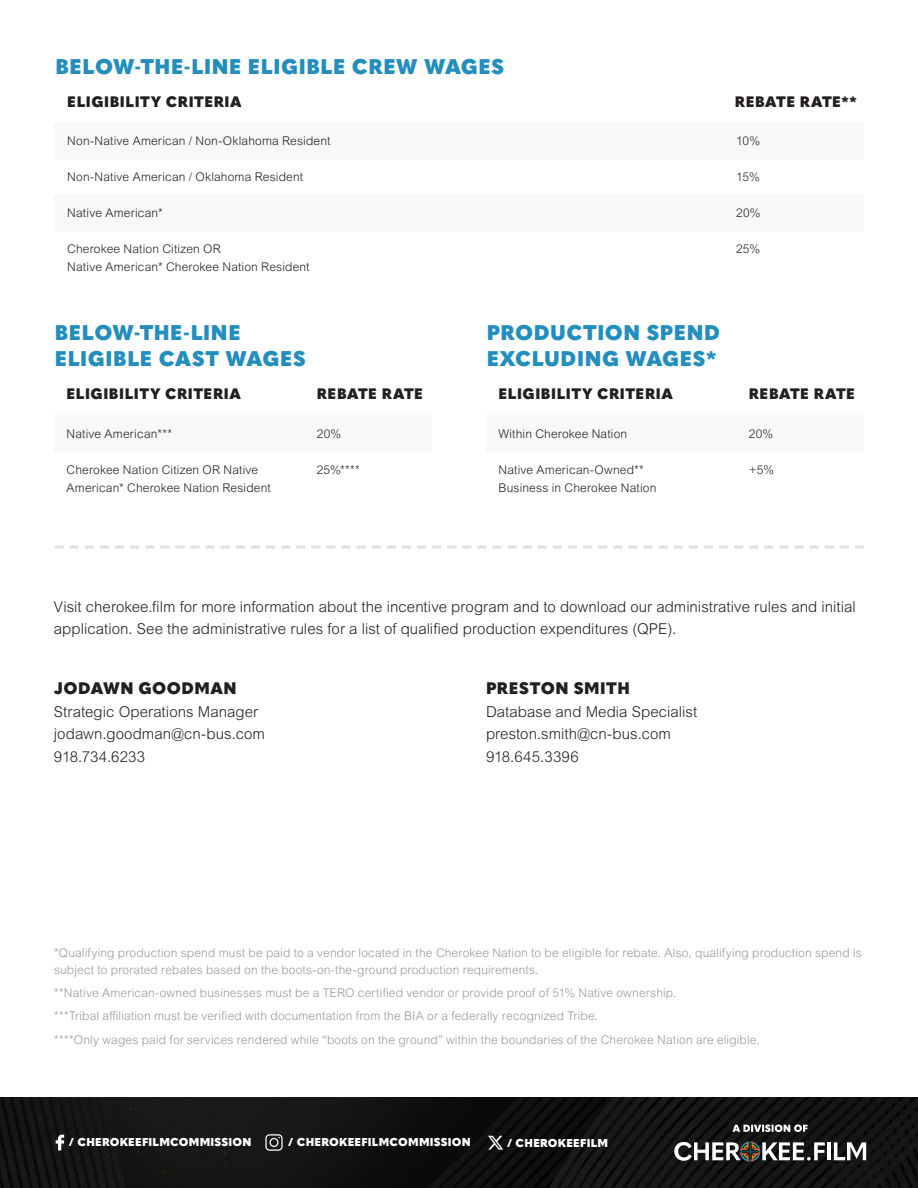
<style>
.page{position:relative;width:918px;height:1188px;background:#fff}
.page>*{position:absolute;margin:0;border:0;box-sizing:border-box;transform-origin:0 0}
.Subheadline{font:900 21px/25.5px "Quasimoda";letter-spacing:.025em;color:#238ebe}
.Subheadline-2{font:900 16.5px "Quasimoda";letter-spacing:.03em;color:#231f20}
.Subheadline-3{font:300 15px/22.5px "Arial MT Pro";letter-spacing:.005em;color:#231f20}
.Subheadline-4{font:900 15px "Quasimoda";letter-spacing:.035em;color:#231f20}
.Subheadline-5{font:300 12px/16.5px "Arial MT Pro";letter-spacing:.015em;color:#989999}
.Subheadline-6{font:300 12px/18px "Arial MT Pro";letter-spacing:.015em;color:#231f20}
.Headline{font:900 11.25px "Quasimoda";letter-spacing:.02em;color:#fff}
</style>
<div class="page">
<svg style="left:55px;top:546px;width:809px;height:3px"></svg>
<div style="left:54px;top:195px;width:810px;height:37px;background:#f8f8f7"></div>
<div style="left:54px;top:123px;width:810px;height:36px;background:#f8f8f7"></div>
<img style="left:0;top:1098px;width:918px;height:90px">
<svg style="left:732px;top:1125px;width:76px;height:7px"></svg>
<hr style="left:827px;top:1142px;width:4px;height:18px;background:#fff">
<svg style="left:834px;top:1142px;width:32px;height:18px"></svg>
<svg style="left:674px;top:1141px;width:151px;height:21px"></svg>
<svg style="left:265px;top:1134px;width:18px;height:17px"></svg>
<svg style="left:56px;top:1135px;width:8px;height:15px"></svg>
<img style="left:487px;top:1134px;width:17px;height:17px">
<div style="left:55px;top:415px;width:377px;height:37px;background:#f8f8f7"></div>
<div style="left:487px;top:415px;width:377px;height:37px;background:#f8f8f7"></div>
<p class="Subheadline" style="left:55px;top:52px;width:450px">BELOW-THE-LINE ELIGIBLE CREW WAGES</p>
<p class="Subheadline-4" style="left:67px;top:90px;width:176px">ELIGIBILITY CRITERIA</p>
<p class="Subheadline-4" style="left:735px;top:90px;width:123px">REBATE RATE**</p>
<p class="Subheadline-6" style="left:67px;top:132px;width:265px">Non-Native American / Non-Oklahoma Resident</p>
<p class="Subheadline-6" style="left:67px;top:168px;width:237px">Non-Native American / Oklahoma Resident</p>
<p class="Subheadline-6" style="left:67px;top:204px;width:97px">Native American*</p>
<p class="Subheadline-6" style="left:67px;top:240px;width:244px">Cherokee Nation Citizen OR<br>Native American* Cherokee Nation Resident</p>
<p class="Subheadline-6" style="left:736px;top:132px;width:25px">10%</p>
<p class="Subheadline-6" style="left:736px;top:168px;width:25px">15%</p>
<p class="Subheadline-6" style="left:736px;top:204px;width:26px">20%</p>
<p class="Subheadline-6" style="left:736px;top:240px;width:26px">25%</p>
<p class="Subheadline" style="left:55px;top:319px;width:253px">BELOW-THE-LINE<br>ELIGIBLE CAST WAGES</p>
<p class="Subheadline-4" style="left:67px;top:382px;width:176px">ELIGIBILITY CRITERIA</p>
<p class="Subheadline-4" style="left:317px;top:382px;width:108px">REBATE RATE</p>
<p class="Subheadline-6" style="left:67px;top:425px;width:107px">Native American***</p>
<p class="Subheadline-6" style="left:67px;top:461px;width:206px">Cherokee Nation Citizen OR Native<br>American* Cherokee Nation Resident</p>
<p class="Subheadline-6" style="left:317px;top:425px;width:26px">20%</p>
<p class="Subheadline-6" style="left:317px;top:461px;width:45px">25%****</p>
<p class="Subheadline" style="left:487px;top:319px;width:235px">PRODUCTION SPEND<br>EXCLUDING WAGES*</p>
<p class="Subheadline-4" style="left:499px;top:382px;width:176px">ELIGIBILITY CRITERIA</p>
<p class="Subheadline-4" style="left:749px;top:382px;width:108px">REBATE RATE</p>
<p class="Subheadline-6" style="left:499px;top:425px;width:130px">Within Cherokee Nation</p>
<p class="Subheadline-6" style="left:499px;top:461px;width:159px">Native American-Owned**<br>Business in Cherokee Nation</p>
<p class="Subheadline-6" style="left:749px;top:425px;width:26px">20%</p>
<p class="Subheadline-6" style="left:749px;top:461px;width:27px">+5%</p>
<p class="Subheadline-3" style="left:54px;top:596px;width:803px">Visit cherokee.film for more information about the incentive program and to download our administrative rules and initial application. See the administrative rules for a list of qualified production expenditures (QPE).</p>
<p class="Subheadline-2" style="left:54px;top:676px;width:184px">JODAWN GOODMAN</p>
<p class="Subheadline-3" style="left:54px;top:701px;width:206px">Strategic Operations Manager</p>
<p class="Subheadline-3" style="left:54px;top:723px;width:213px">jodawn.goodman@cn-bus.com</p>
<p class="Subheadline-3" style="left:54px;top:746px;width:93px">918.734.6233</p>
<p class="Subheadline-2" style="left:486px;top:676px;width:145px">PRESTON SMITH</p>
<p class="Subheadline-3" style="left:486px;top:701px;width:213px">Database and Media Specialist</p>
<p class="Subheadline-3" style="left:486px;top:723px;width:187px">preston.smith@cn-bus.com</p>
<p class="Subheadline-3" style="left:486px;top:746px;width:94px">918.645.3396</p>
<p class="Subheadline-5" style="left:54px;top:945px;width:809px">*Qualifying production spend must be paid to a vendor located in the Cherokee Nation to be eligible for rebate. Also, qualifying production spend is subject to prorated rebates based on the boots-on-the-ground production requirements.</p>
<p class="Subheadline-5" style="left:54px;top:985px;width:624px">**Native American-owned businesses must be a TERO certified vendor or provide proof of 51% Native ownership.</p>
<p class="Subheadline-5" style="left:54px;top:1008px;width:546px">***Tribal affiliation must be verified with documentation from the BIA or a federally recognized Tribe.</p>
<p class="Subheadline-5" style="left:54px;top:1031px;width:707px">****Only wages paid for services rendered while “boots on the ground” within the boundaries of the Cherokee Nation are eligible.</p>
<p class="Headline" style="left:69px;top:1134px;width:184px">/ CHEROKEEFILMCOMMISSION</p>
<p class="Headline" style="left:288px;top:1134px;width:184px">/ CHEROKEEFILMCOMMISSION</p>
<p class="Headline" style="left:507px;top:1134px;width:102px">/ CHEROKEEFILM</p>
</div>
